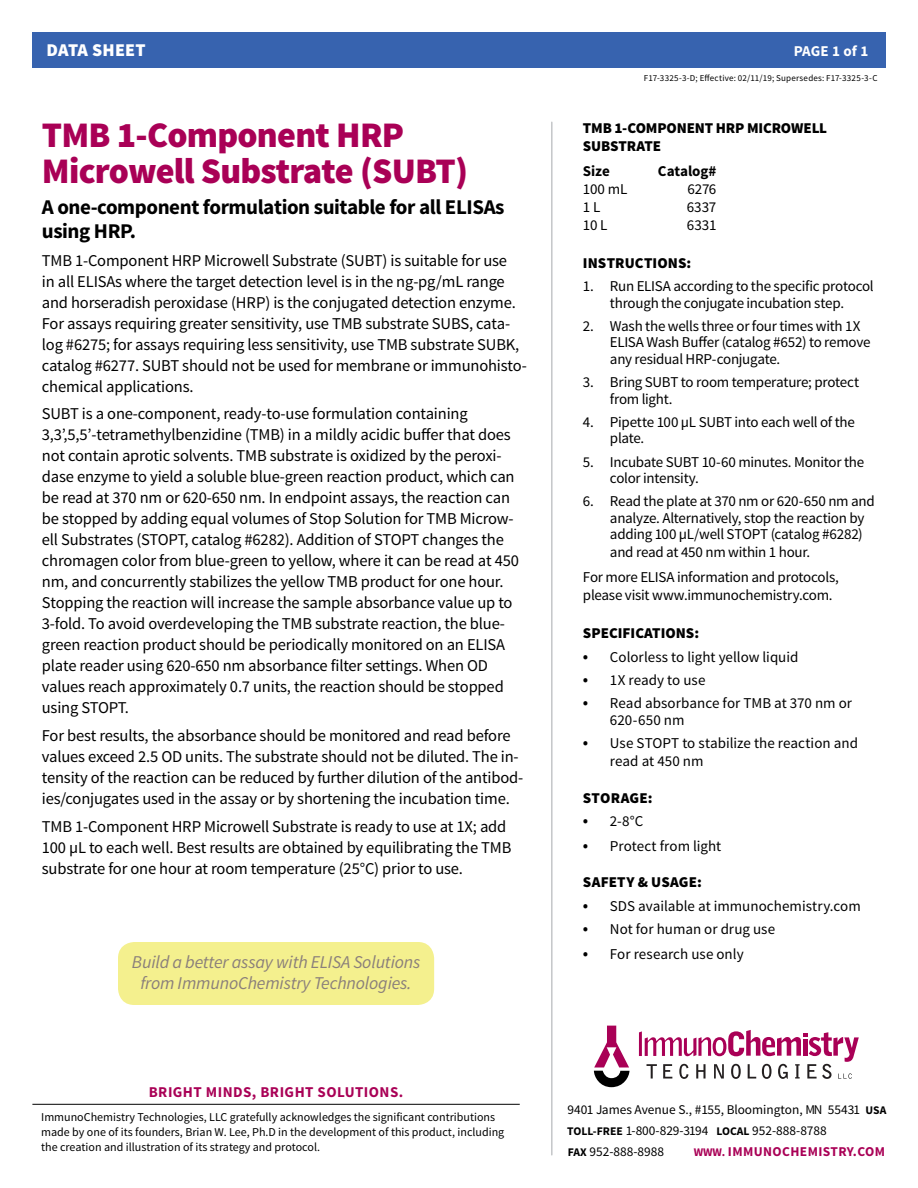
<style>
.page{position:relative;width:918px;height:1188px;background:#fff}
.page>*{position:absolute;margin:0;border:0;box-sizing:border-box;transform-origin:0 0}
.t1{font:900 36px/36px "Source Sans Pro";letter-spacing:-.02em;color:#a90056}
.t2{font:700 21px/24px "Source Sans Pro";letter-spacing:-.02em;color:#000}
.t3{font:italic 18px/21px "Source Sans Pro";letter-spacing:-.01em;color:#8a7f7b;text-align:center}
.t4{font:900 18px "Source Sans Pro";letter-spacing:.01em;color:#fff}
.t5{font:16.5px/21px "Source Sans Pro";letter-spacing:-.01em;color:#000}
.t6{font:15px/16.5px "Source Sans Pro";letter-spacing:-.015em;color:#000}
.t7{font:15px/18px "Source Sans Pro";letter-spacing:.005em;color:#000}
.t8{font:900 15px/18px "Source Sans Pro";color:#000}
.t9{font:700 15px "Source Sans Pro";letter-spacing:.03em;color:#a90056}
.t10{font:700 15px "Source Sans Pro";letter-spacing:-.005em;color:#000}
.t11{font:700 15px "Source Sans Pro";color:#fff}
.t12{font:700 13.5px "Source Sans Pro";letter-spacing:.03em;color:#a90056}
.t13{font:13.35px/21px "Source Sans Pro";color:#000}
.t14{font:12px/15px "Source Sans Pro";color:#000}
.t15{font:9px "Source Sans Pro";letter-spacing:.025em;color:#000}
.s1{font-size:18px}
.s2{font-weight:700;font-size:11.7px}
.s3{font-size:11.7px}
</style>
<div class="page">
<div style="left:32px;top:32px;width:854px;height:36px;background:#3763af"></div>
<svg style="left:594px;top:1026px;width:35px;height:61px"></svg>
<svg style="left:639px;top:1030px;width:220px;height:49px"></svg>
<hr style="left:551px;top:122px;width:2px;height:1033px;background:#c4c6c8">
<div style="left:118px;top:942px;width:316px;height:63px;background:#f4f08e;border-radius:16px"></div>
<hr style="left:32px;top:1104px;width:488px;height:1px;background:#000">
<p class="t4" style="left:46px;top:39px;width:101px">DATA SHEET</p>
<h1 class="t1" style="left:42px;top:119px;width:428px">TMB 1-Component HRP<br>Microwell Substrate (SUBT)</h1>
<p class="t2" style="left:42px;top:196px;width:464px">A one-component formulation suitable for all ELISAs using HRP.</p>
<p class="t5" style="left:42px;top:250px;width:487px">TMB 1-Component HRP Microwell Substrate (SUBT) is suitable for use<br>in all ELISAs where the target detection level is in the ng-pg/mL range and horseradish peroxidase (HRP) is the conjugated detection enzyme.<br>For assays requiring greater sensitivity, use TMB substrate SUBS, cata&shy;log #6275; for assays requiring less sensitivity, use TMB substrate SUBK, catalog #6277. SUBT should not be used for membrane or immunohisto&shy;chemical applications.</p>
<p class="t5" style="left:42px;top:404px;width:479px">SUBT is a one-component, ready-to-use formulation containing 3,3’,5,5’-tetramethylbenzidine (TMB) in a mildly acidic buffer that does not contain aprotic solvents. TMB substrate is oxidized by the peroxi&shy;dase enzyme to yield a soluble blue-green reaction product, which can be read at 370 nm or 620-650 nm. In endpoint assays, the reaction can be stopped by adding equal volumes of Stop Solution for TMB Microw&shy;ell Substrates (STOPT, catalog #6282). Addition of STOPT changes the chromagen color from blue-green to yellow, where it can be read at 450 nm, and concurrently stabilizes the yellow TMB product for one hour.<br>Stopping the reaction will increase the sample absorbance value up to 3-fold. To avoid overdeveloping the TMB substrate reaction, the blue&shy;green reaction product should be periodically monitored on an ELISA plate reader using 620-650 nm absorbance filter settings. When OD values reach approximately 0.7 units, the reaction should be stopped using STOPT.</p>
<p class="t5" style="left:42px;top:726px;width:483px">For best results, the absorbance should be monitored and read before values exceed 2.5 OD units. The substrate should not be diluted. The in&shy;tensity of the reaction can be reduced by further dilution of the antibod&shy;ies/conjugates used in the assay or by shortening the incubation time.</p>
<p class="t5" style="left:42px;top:816px;width:471px">TMB 1-Component HRP Microwell Substrate is ready to use at 1X; add<br>100 µL to each well. Best results are obtained by equilibrating the TMB substrate for one hour at room temperature (25°C) prior to use.</p>
<p class="t3" style="left:132px;top:952px;width:290px">Build a better assay with ELISA Solutions from ImmunoChemistry Technologies.</p>
<p class="t9" style="left:149px;top:1082px;width:19px">Brigh</p>
<p class="t9" style="left:194px;top:1082px;width:86px">t minds, Brigh</p>
<p class="t9" style="left:305px;top:1082px;width:100px">t Solutions.</p>
<p class="t14" style="left:41px;top:1110px;width:465px">ImmunoChemistry Technologies, LLC gratefully acknowledges the significant contributions made by one of its founders, Brian W. Lee, Ph.D in the development of this product, including the creation and illustration of its strategy and protocol.</p>
<p class="t11" style="left:794px;top:41px;width:76px">PAGE 1 of 1</p>
<p class="t15" style="left:644px;top:72px;width:235px">F17-3325-3-D; Effective: 02/11/19; Supersedes: F17-3325-3-C</p>
<p class="t8" style="left:583px;top:119px;width:246px">TMB 1-COMPONENT HRP MICROWELL<br>SUBSTRATE</p>
<p class="t10" style="left:583px;top:161px;width:28px">Size</p>
<p class="t10" style="left:658px;top:161px;width:60px">Catalog#</p>
<p class="t6" style="left:583px;top:181px;width:46px">100 mL</p>
<p class="t6" style="left:687px;top:181px;width:31px">6276</p>
<p class="t6" style="left:583px;top:199px;width:19px">1 L</p>
<p class="t6" style="left:687px;top:199px;width:31px">6337</p>
<p class="t6" style="left:583px;top:217px;width:26px">10 L</p>
<p class="t6" style="left:687px;top:217px;width:31px">6331</p>
<p class="t8" style="left:583px;top:254px;width:110px">INSTRUCTIONS:</p>
<p class="t6" style="left:583px;top:278px;width:292px;text-align:center">1. Run ELISA according to the specific protocol through the conjugate incubation step.</p>
<p class="t6" style="left:610px;top:318px;width:262px;text-indent:-27px">2. Wash the wells three or four times with 1X<br>ELISA Wash Buffer (catalog #652) to remove any residual HRP-conjugate.</p>
<p class="t6" style="left:610px;top:374px;width:251px;text-indent:-27px">3. Bring SUBT to room temperature; protect from light.</p>
<p class="t6" style="left:610px;top:414px;width:247px;text-indent:-27px">4. Pipette 100 µL SUBT into each well of the plate.</p>
<p class="t6" style="left:610px;top:454px;width:256px;text-indent:-27px">5. Incubate SUBT 10-60 minutes. Monitor the color intensity.</p>
<p class="t6" style="left:610px;top:493px;width:266px;text-indent:-27px">6. Read the plate at 370 nm or 620-650 nm and analyze. Alternatively, stop the reaction by adding 100 µL/well STOPT (catalog #6282)</p>
<p class="t6" style="left:583px;top:540px;width:258px;line-height:24.8px;text-align:center">and read at 450 nm within 1 hour.<br>For more ELISA information and protocols,</p>
<p class="t6" style="left:583px;top:587px;width:251px">please visit www.immunochemistry.com.</p>
<p class="t8" style="left:583px;top:625px;width:118px">SPECIFICATIONS:</p>
<p class="t6" style="left:583px;top:649px;width:217px"><span class="s1">•</span> Colorless to light yellow liquid</p>
<p class="t7" style="left:583px;top:671px;width:124px"><span class="s1">•</span> 1X ready to use</p>
<p class="t6" style="left:610px;top:695px;width:244px;text-indent:-27px"><span class="s1">•</span> Read absorbance for TMB at 370 nm or<br>620-650 nm</p>
<p class="t7" style="left:610px;top:734px;width:250px;text-indent:-27px"><span class="s1">•</span> Use STOPT to stabilize the reaction and read at 450 nm</p>
<p class="t8" style="left:583px;top:789px;width:71px">STORAGE:</p>
<p class="t6" style="left:583px;top:813px;width:62px"><span class="s1">•</span> 2-8°C</p>
<p class="t7" style="left:583px;top:837px;width:140px"><span class="s1">•</span> Protect from light</p>
<p class="t8" style="left:583px;top:874px;width:120px">SAFETY &amp; USAGE:</p>
<p class="t6" style="left:583px;top:898px;width:279px"><span class="s1">•</span> SDS available at immunochemistry.com</p>
<p class="t6" style="left:583px;top:921px;width:194px"><span class="s1">•</span> Not for human or drug use</p>
<p class="t7" style="left:583px;top:945px;width:162px"><span class="s1">•</span> For research use only</p>
<p class="t13" style="left:567px;top:1100px;width:321px">9401 James Avenue S., #155, Bloomington, MN 55431 <span class="s2">USA toll-free</span> 1-800-829-3194 <span class="s2">local</span> 952-888-8788<br><span class="s2">FAX</span> 952-888-8988</p>
<p class="t12" style="left:694px;top:1143px;width:98px"><span class="s3">www.</span> immunoche</p>
<p class="t12" style="left:808px;top:1143px;width:79px">mistry.com</p>
</div>
